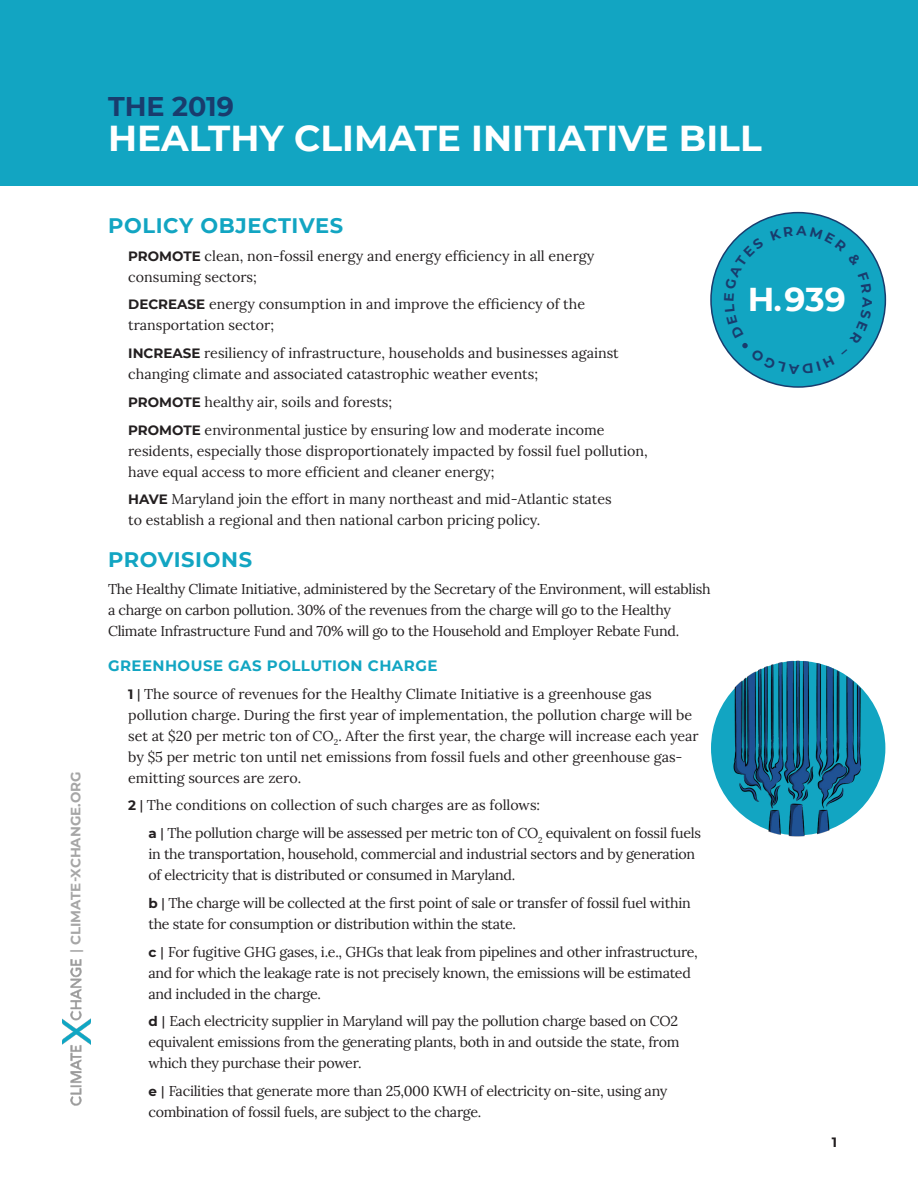
<style>
.page{position:relative;width:918px;height:1188px;background:#fff}
.page>*{position:absolute;margin:0;border:0;box-sizing:border-box;transform-origin:0 0}
.Body_Text{font:700 36px "Montserrat";color:#fff}
.Body_Text-2{font:700 33px "Montserrat";color:#fff}
.Body_Text-3{font:700 27px "Montserrat";color:#193c6d}
.Header_1{font:700 21px "Montserrat";letter-spacing:.03em;color:#12a5c2}
.Header_2{font:700 15px "Montserrat";letter-spacing:.03em;color:#12a5c2}
.Bullet_Point{font:14.25px/21px "Lora";color:#231f20}
.Bullet_Point_2{font:14.25px/21px "Lora";letter-spacing:-.02em;color:#231f20}
.Body_Text-4{font:14.25px/21px "Lora";letter-spacing:-.02em;color:#231f20}
.t1{font:700 13.5px "Montserrat";color:#a6a6a6}
.t2{font:700 13.5px "Montserrat";color:#231f20}
.s1{font-weight:600}
.s2{font-family:"Montserrat";font-weight:700;font-size:13.5px}
.s3{font-family:"Montserrat";font-weight:500;font-size:13.5px}
.s4{font-size:30px}
</style>
<div class="page">
<div style="left:0;top:0;width:918px;height:186px;background:#12a5c2"></div>
<div style="left:711px;top:213px;width:174px;height:174px;background:#12a5c2;border-radius:50%"></div>
<img style="left:62px;top:959px;width:29px;height:147px">
<img style="left:711px;top:661px;width:175px;height:176px">
<svg style="left:724px;top:226px;width:148px;height:148px"></svg>
<p class="Body_Text-3" style="left:108px;top:87px;width:128px">THE 2019</p>
<p class="Body_Text" style="left:108px;top:112px;width:655px">HEALTHY CLIMATE INITIATIVE BILL</p>
<p class="t1" style="left:66px;top:953px;width:183px;rotate:-90deg"><span class="s1">|</span> CLIMATE-XCHANGE.ORG</p>
<p class="Header_1" style="left:108px;top:210px;width:237px">POLICY OBJECTIVES</p>
<p class="Bullet_Point" style="left:128px;top:244px;width:468px"><span class="s2">PROMOTE</span> clean, non-fossil energy and energy efficiency in all energy</p>
<p class="Bullet_Point" style="left:128px;top:265px;width:130px">consuming sectors;</p>
<p class="Bullet_Point" style="left:128px;top:293px;width:458px"><span class="s2">DECREASE</span> energy consumption in and improve the efficiency of the</p>
<p class="Bullet_Point" style="left:128px;top:314px;width:147px">transportation sector;</p>
<p class="Bullet_Point" style="left:128px;top:342px;width:492px"><span class="s2">INCREASE</span> resiliency of infrastructure, households and businesses against</p>
<p class="Bullet_Point" style="left:128px;top:363px;width:411px">changing climate and associated catastrophic weather events;</p>
<p class="Bullet_Point" style="left:128px;top:390px;width:266px"><span class="s2">PROMOTE</span> healthy air, soils and forests;</p>
<p class="Bullet_Point" style="left:128px;top:418px;width:478px"><span class="s2">PROMOTE</span> environmental justice by ensuring low and moderate income</p>
<p class="Bullet_Point" style="left:128px;top:439px;width:521px">residents, especially those disproportionately impacted by fossil fuel pollution,</p>
<p class="Bullet_Point" style="left:128px;top:460px;width:368px">have equal access to more efficient and cleaner energy;</p>
<p class="Bullet_Point" style="left:128px;top:488px;width:485px"><span class="s2">HAVE</span> Maryland join the effort in many northeast and mid-Atlantic states</p>
<p class="Bullet_Point" style="left:128px;top:509px;width:414px">to establish a regional and then national carbon pricing policy.</p>
<p class="Header_1" style="left:108px;top:544px;width:146px">PROVISIONS</p>
<p class="Body_Text-4" style="left:108px;top:578px;width:604px">The Healthy Climate Initiative, administered by the Secretary of the Environment, will establish a charge on carbon pollution. 30% of the revenues from the charge will go to the Healthy<br>Climate Infrastructure Fund and 70% will go to the Household and Employer Rebate Fund.</p>
<p class="Header_2" style="left:108px;top:655px;width:331px">GREENHOUSE GAS POLLUTION CHARGE</p>
<p class="Bullet_Point" style="left:128px;top:682px;width:572px"><span class="s2">1</span> <span class="s3">|</span> The source of revenues for the Healthy Climate Initiative is a greenhouse gas pollution charge. During the first year of implementation, the pollution charge will be set at $20 per metric ton of CO<sub>2</sub>. After the first year, the charge will increase each year by $5 per metric ton until net emissions from fossil fuels and other greenhouse gas&shy;emitting sources are zero.</p>
<p class="Bullet_Point" style="left:128px;top:794px;width:413px"><span class="s2">2</span> <span class="s3">|</span> The conditions on collection of such charges are as follows:</p>
<p class="Bullet_Point_2" style="left:148px;top:822px;width:554px"><span class="s2">a</span> <span class="s3">|</span> The pollution charge will be assessed per metric ton of CO<sub>2</sub> equivalent on fossil fuels in the transportation, household, commercial and industrial sectors and by generation of electricity that is distributed or consumed in Maryland.</p>
<p class="Bullet_Point_2" style="left:148px;top:891px;width:544px"><span class="s2">b</span> <span class="s3">|</span> The charge will be collected at the first point of sale or transfer of fossil fuel within the state for consumption or distribution within the state.</p>
<p class="Bullet_Point_2" style="left:148px;top:940px;width:551px"><span class="s2">c</span> <span class="s3">|</span> For fugitive GHG gases, i.e., GHGs that leak from pipelines and other infrastructure, and for which the leakage rate is not precisely known, the emissions will be estimated and included in the charge.</p>
<p class="Bullet_Point_2" style="left:148px;top:1010px;width:532px;text-align:justify"><span class="s2">d</span> <span class="s3">|</span> Each electricity supplier in Maryland will pay the pollution charge based on CO2 equivalent emissions from the generating plants, both in and outside the state, from which they purchase their power.</p>
<p class="Bullet_Point_2" style="left:148px;top:1080px;width:521px"><span class="s2">e</span> <span class="s3">|</span> Facilities that generate more than 25,000 KWH of electricity on-site, using any combination of fossil fuels, are subject to the charge.</p>
<p class="Body_Text-2" style="left:748px;top:276px;width:100px">H<span class="s4">.</span>939</p>
<p class="t2" style="left:832px;top:1133px;width:7px">1</p>
</div>
